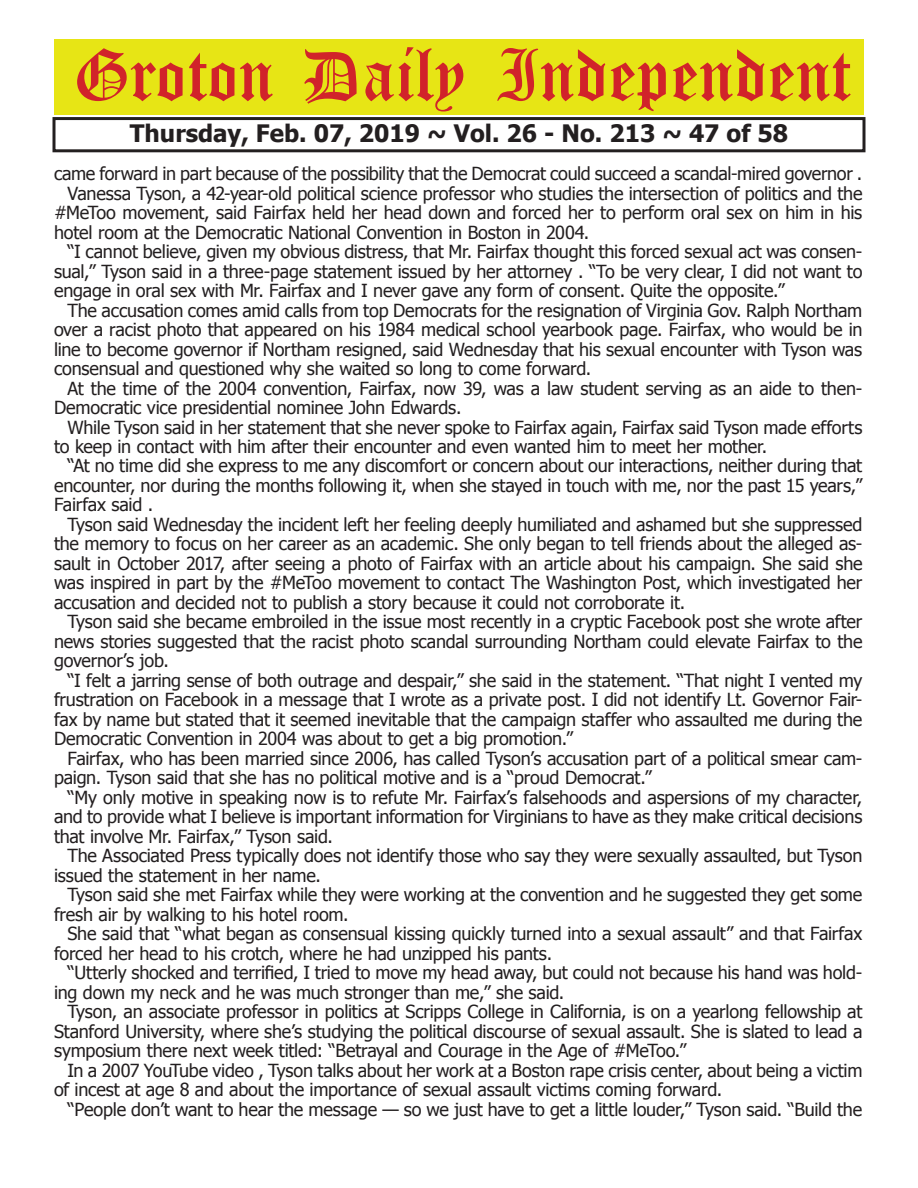
<style>
.page{position:relative;width:918px;height:1188px;background:#fff}
.page>*{position:absolute;margin:0;border:0;box-sizing:border-box;transform-origin:0 0}
.t1{font:54px "Old English Five";color:#d1232a}
.t2{font:700 24px "Tahoma";color:#231f20}
.t3{font:18px "Tahoma";letter-spacing:-.01em;color:#231f20}
</style>
<div class="page">
<div style="left:52px;top:117px;width:814px;height:35px;border:3px solid #231f20"></div>
<div style="left:54px;top:40px;width:810px;height:75px;background:#e7e515"></div>
<h1 class="t1" style="left:73px;top:50px;width:779px">Groton Daily Independent</h1>
<h2 class="t2" style="left:130px;top:116px;width:660px">Thursday, Feb. 07, 2019 ~ Vol. 26 - No. 213 ~ 47 of 58</h2>
<p class="t3" style="left:54px;top:161px;width:810px">came forward in part because of the possibility that the Democrat could succeed a scandal-mired governor .</p>
<p class="t3" style="left:68px;top:181px;width:796px">Vanessa Tyson, a 42-year-old political science professor who studies the intersection of politics and the</p>
<p class="t3" style="left:54px;top:200px;width:810px">#MeToo movement, said Fairfax held her head down and forced her to perform oral sex on him in his</p>
<p class="t3" style="left:54px;top:220px;width:537px">hotel room at the Democratic National Convention in Boston in 2004.</p>
<p class="t3" style="left:68px;top:239px;width:796px">“I cannot believe, given my obvious distress, that Mr. Fairfax thought this forced sexual act was consen-</p>
<p class="t3" style="left:54px;top:259px;width:810px">sual,” Tyson said in a three-page statement issued by her attorney . “To be very clear, I did not want to</p>
<p class="t3" style="left:54px;top:278px;width:732px">engage in oral sex with Mr. Fairfax and I never gave any form of consent. Quite the opposite.”</p>
<p class="t3" style="left:68px;top:298px;width:796px">The accusation comes amid calls from top Democrats for the resignation of Virginia Gov. Ralph Northam</p>
<p class="t3" style="left:54px;top:317px;width:810px">over a racist photo that appeared on his 1984 medical school yearbook page. Fairfax, who would be in</p>
<p class="t3" style="left:54px;top:337px;width:810px">line to become governor if Northam resigned, said Wednesday that his sexual encounter with Tyson was</p>
<p class="t3" style="left:54px;top:356px;width:539px">consensual and questioned why she waited so long to come forward.</p>
<p class="t3" style="left:68px;top:376px;width:796px">At the time of the 2004 convention, Fairfax, now 39, was a law student serving as an aide to then-</p>
<p class="t3" style="left:54px;top:395px;width:409px">Democratic vice presidential nominee John Edwards.</p>
<p class="t3" style="left:68px;top:415px;width:796px">While Tyson said in her statement that she never spoke to Fairfax again, Fairfax said Tyson made efforts</p>
<p class="t3" style="left:54px;top:434px;width:715px">to keep in contact with him after their encounter and even wanted him to meet her mother.</p>
<p class="t3" style="left:68px;top:454px;width:796px">“At no time did she express to me any discomfort or concern about our interactions, neither during that</p>
<p class="t3" style="left:54px;top:473px;width:810px">encounter, nor during the months following it, when she stayed in touch with me, nor the past 15 years,”</p>
<p class="t3" style="left:54px;top:493px;width:101px">Fairfax said .</p>
<p class="t3" style="left:68px;top:512px;width:796px">Tyson said Wednesday the incident left her feeling deeply humiliated and ashamed but she suppressed</p>
<p class="t3" style="left:54px;top:532px;width:810px">the memory to focus on her career as an academic. She only began to tell friends about the alleged as-</p>
<p class="t3" style="left:54px;top:551px;width:810px">sault in October 2017, after seeing a photo of Fairfax with an article about his campaign. She said she</p>
<p class="t3" style="left:54px;top:571px;width:810px">was inspired in part by the #MeToo movement to contact The Washington Post, which investigated her</p>
<p class="t3" style="left:54px;top:590px;width:633px">accusation and decided not to publish a story because it could not corroborate it.</p>
<p class="t3" style="left:68px;top:610px;width:796px">Tyson said she became embroiled in the issue most recently in a cryptic Facebook post she wrote after</p>
<p class="t3" style="left:54px;top:629px;width:810px">news stories suggested that the racist photo scandal surrounding Northam could elevate Fairfax to the</p>
<p class="t3" style="left:54px;top:649px;width:116px">governor’s job.</p>
<p class="t3" style="left:68px;top:668px;width:797px">“I felt a jarring sense of both outrage and despair,” she said in the statement. “That night I vented my</p>
<p class="t3" style="left:54px;top:688px;width:810px">frustration on Facebook in a message that I wrote as a private post. I did not identify Lt. Governor Fair-</p>
<p class="t3" style="left:54px;top:707px;width:810px">fax by name but stated that it seemed inevitable that the campaign staffer who assaulted me during the</p>
<p class="t3" style="left:54px;top:727px;width:521px">Democratic Convention in 2004 was about to get a big promotion.”</p>
<p class="t3" style="left:68px;top:746px;width:796px">Fairfax, who has been married since 2006, has called Tyson’s accusation part of a political smear cam-</p>
<p class="t3" style="left:54px;top:766px;width:599px">paign. Tyson said that she has no political motive and is a “proud Democrat.”</p>
<p class="t3" style="left:68px;top:785px;width:796px">“My only motive in speaking now is to refute Mr. Fairfax’s falsehoods and aspersions of my character,</p>
<p class="t3" style="left:54px;top:805px;width:810px">and to provide what I believe is important information for Virginians to have as they make critical decisions</p>
<p class="t3" style="left:54px;top:824px;width:280px">that involve Mr. Fairfax,” Tyson said.</p>
<p class="t3" style="left:68px;top:844px;width:796px">The Associated Press typically does not identify those who say they were sexually assaulted, but Tyson</p>
<p class="t3" style="left:54px;top:863px;width:269px">issued the statement in her name.</p>
<p class="t3" style="left:68px;top:883px;width:796px">Tyson said she met Fairfax while they were working at the convention and he suggested they get some</p>
<p class="t3" style="left:54px;top:902px;width:296px">fresh air by walking to his hotel room.</p>
<p class="t3" style="left:68px;top:922px;width:796px">She said that “what began as consensual kissing quickly turned into a sexual assault” and that Fairfax</p>
<p class="t3" style="left:54px;top:941px;width:500px">forced her head to his crotch, where he had unzipped his pants.</p>
<p class="t3" style="left:68px;top:961px;width:796px">“Utterly shocked and terrified, I tried to move my head away, but could not because his hand was hold-</p>
<p class="t3" style="left:54px;top:980px;width:512px">ing down my neck and he was much stronger than me,” she said.</p>
<p class="t3" style="left:68px;top:1000px;width:796px">Tyson, an associate professor in politics at Scripps College in California, is on a yearlong fellowship at</p>
<p class="t3" style="left:54px;top:1019px;width:810px">Stanford University, where she’s studying the political discourse of sexual assault. She is slated to lead a</p>
<p class="t3" style="left:54px;top:1039px;width:634px">symposium there next week titled: “Betrayal and Courage in the Age of #MeToo.”</p>
<p class="t3" style="left:68px;top:1058px;width:796px">In a 2007 YouTube video , Tyson talks about her work at a Boston rape crisis center, about being a victim</p>
<p class="t3" style="left:54px;top:1078px;width:670px">of incest at age 8 and about the importance of sexual assault victims coming forward.</p>
<p class="t3" style="left:68px;top:1097px;width:796px">“People don’t want to hear the message — so we just have to get a little louder,” Tyson said. “Build the</p>
</div>
